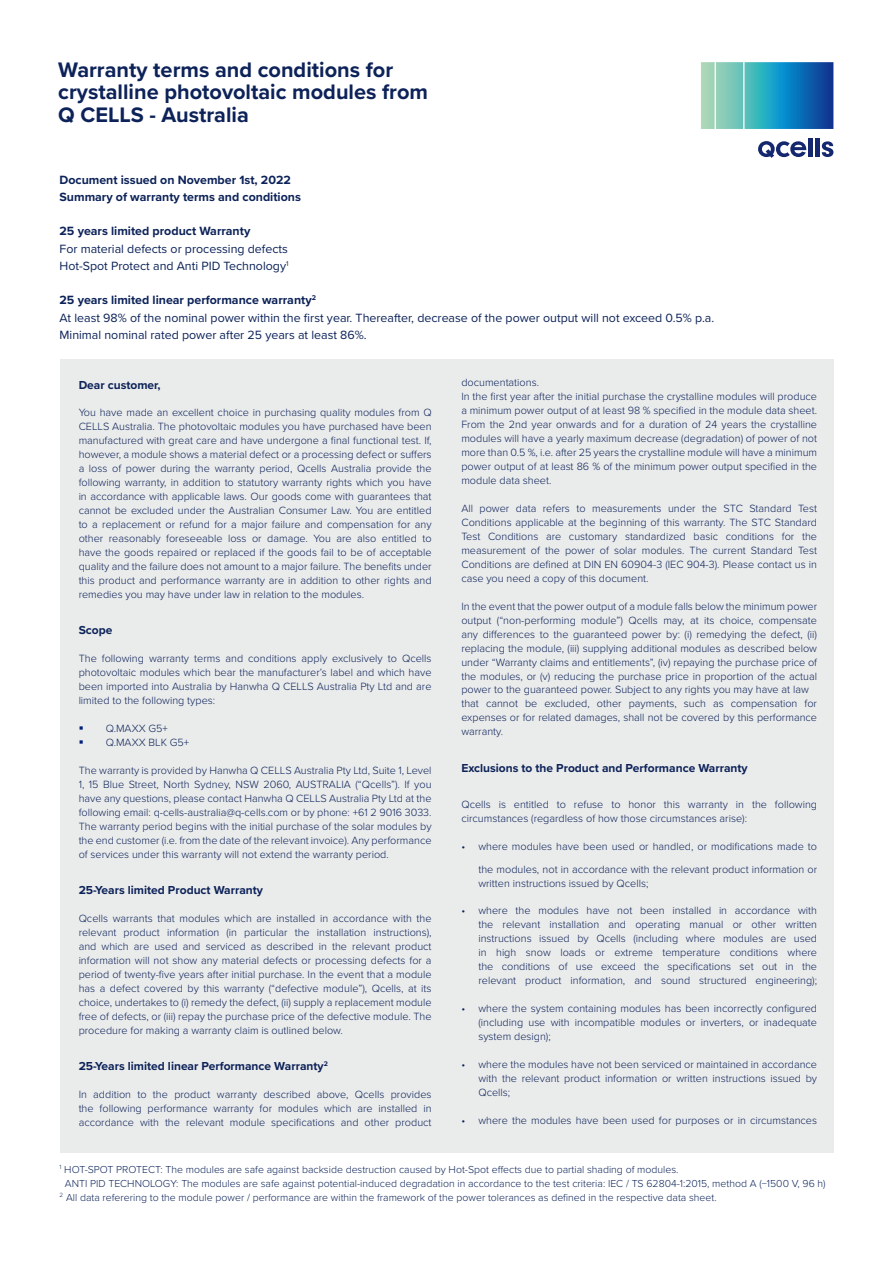
<style>
.page{position:relative;width:893px;height:1263px;background:#fff}
.page>*{position:absolute;margin:0;border:0;box-sizing:border-box;transform-origin:0 0}
.t1{font:700 21.75px/22.5px "Proxima Nova";color:#0c2258}
.t2{font:12.45px/17.2px "Proxima Nova";color:#0c2258}
.t3{font:700 12.45px/17.2px "Proxima Nova";color:#0c2258}
.t4{font:700 12px "Proxima Nova";color:#0c2258}
.t5{font:300 10.8px/14px "Proxima Nova";color:#0c2258;text-align:justify}
.t6{font:300 10.5px "Proxima Nova";color:#0c2258}
.s1{font-weight:700}
</style>
<div class="page">
<div style="left:60px;top:359px;width:773px;height:794px;background:#eaebeb"></div>
<hr style="left:808px;top:138px;width:4px;height:19px;background:#15276e">
<hr style="left:815px;top:138px;width:4px;height:19px;background:#15276e">
<svg style="left:822px;top:141px;width:11px;height:16px"></svg>
<svg style="left:758px;top:141px;width:48px;height:17px"></svg>
<svg style="left:701px;top:62px;width:132px;height:67px;background:#429cb9"></svg>
<h1 class="t1" style="left:58px;top:58px;width:371px">Warranty terms and conditions for crystalline photovoltaic modules from<br>Q CELLS - Australia</h1>
<p class="t3" style="left:60px;top:171px;width:243px">Document issued on November 1st, 2022<br>Summary of warranty terms and conditions</p>
<p class="t3" style="left:60px;top:222px;width:192px">25 years limited product Warranty</p>
<p class="t2" style="left:60px;top:239px;width:230px">For material defects or processing defects<br>Hot-Spot Protect and Anti PID Technology<sup>1</sup></p>
<p class="t2" style="left:60px;top:291px;width:656px"><span class="s1">25 years limited linear performance warranty</span><sup>2<br></sup>At least 98% of the nominal power within the first year. Thereafter, decrease of the power output will not exceed 0.5% p.a.<br>Minimal nominal rated power after 25 years at least 86%.</p>
<p class="t4" style="left:79px;top:376px;width:83px">Dear customer,</p>
<p class="t5" style="left:79px;top:405px;width:354px">You have made an excellent choice in purchasing quality modules from Q CELLS Australia. The photovoltaic modules you have purchased have been manufactured with great care and have undergone a final functional test. If, however, a module shows a material defect or a processing defect or suffers a loss of power during the warranty period, Qcells Australia provide the following warranty, in addition to statutory warranty rights which you have in accordance with applicable laws. Our goods come with guarantees that cannot be excluded under the Australian Consumer Law. You are entitled to a replacement or refund for a major failure and compensation for any other reasonably foreseeable loss or damage. You are also entitled to have the goods repaired or replaced if the goods fail to be of acceptable quality and the failure does not amount to a major failure. The benefits under this product and performance warranty are in addition to other rights and remedies you may have under law in relation to the modules.</p>
<p class="t4" style="left:79px;top:621px;width:35px">Scope</p>
<p class="t5" style="left:79px;top:651px;width:354px">The following warranty terms and conditions apply exclusively to Qcells photovoltaic modules which bear the manufacturer’s label and which have been imported into Australia by Hanwha Q CELLS Australia Pty Ltd and are limited to the following types:</p>
<p class="t5" style="left:106px;top:721px;width:85px">Q.MAXX G5+<br>Q.MAXX BLK G5+</p>
<p class="t5" style="left:79px;top:763px;width:354px">The warranty is provided by Hanwha Q CELLS Australia Pty Ltd, Suite 1, Level 1, 15 Blue Street, North Sydney, NSW 2060, AUSTRALIA (“Qcells”). If you have any questions, please contact Hanwha Q CELLS Australia Pty Ltd at the following email: q-cells-australia@q-cells.com or by phone: +61 2 9016 3033.<br>The warranty period begins with the initial purchase of the solar modules by the end customer (i.e. from the date of the relevant invoice). Any performance of services under this warranty will not extend the warranty period.</p>
<p class="t4" style="left:79px;top:881px;width:186px">25-Years limited Product Warranty</p>
<p class="t5" style="left:79px;top:911px;width:354px">Qcells warrants that modules which are installed in accordance with the relevant product information (in particular the installation instructions), and which are used and serviced as described in the relevant product information will not show any material defects or processing defects for a period of twenty-five years after initial purchase. In the event that a module has a defect covered by this warranty (“defective module”), Qcells, at its choice, undertakes to (i) remedy the defect, (ii) supply a replacement module free of defects, or (iii) repay the purchase price of the defective module. The procedure for making a warranty claim is outlined below.</p>
<p class="t4" style="left:79px;top:1057px;width:251px">25-Years limited linear Performance Warranty<sup>2</sup></p>
<p class="t5" style="left:79px;top:1087px;width:354px">In addition to the product warranty described above, Qcells provides the following performance warranty for modules which are installed in accordance with the relevant module specifications and other product</p>
<p class="t6" style="left:60px;top:1161px;width:620px"><sup>1</sup> HOT-SPOT PROTECT: The modules are safe against backside destruction caused by Hot-Spot effects due to partial shading of modules.</p>
<p class="t6" style="left:65px;top:1175px;width:762px">ANTI PID TECHNOLOGY: The modules are safe against potential-induced degradation in accordance to the test criteria: IEC / TS 62804-1:2015, method A (−1500 V, 96 h)</p>
<p class="t6" style="left:60px;top:1189px;width:659px"><sup>2</sup> All data referering to the module power / performance are within the framework of the power tolerances as defined in the respective data sheet.</p>
<p class="t5" style="left:461px;top:375px;width:357px;text-align:left">documentations.<br>In the first year after the initial purchase the crystalline modules will produce a minimum power output of at least 98 % specified in the module data sheet.<br>From the 2nd year onwards and for a duration of 24 years the crystalline modules will have a yearly maximum decrease (degradation) of power of not more than 0.5 %, i.e. after 25 years the crystalline module will have a minimum power output of at least 86 % of the minimum power output specified in the module data sheet.</p>
<p class="t5" style="left:461px;top:501px;width:357px">All power data refers to measurements under the STC Standard Test Conditions applicable at the beginning of this warranty. The STC Standard Test Conditions are customary standardized basic conditions for the measurement of the power of solar modules. The current Standard Test Conditions are defined at DIN EN 60904-3 (IEC 904-3). Please contact us in case you need a copy of this document.</p>
<p class="t5" style="left:461px;top:599px;width:357px;text-align:left">In the event that the power output of a module falls below the minimum power output (“non-performing module”) Qcells may, at its choice, compensate any differences to the guaranteed power by: (i) remedying the defect, (ii) replacing the module, (iii) supplying additional modules as described below under “Warranty claims and entitlements”, (iv) repaying the purchase price of the modules, or (v) reducing the purchase price in proportion of the actual power to the guaranteed power. Subject to any rights you may have at law that cannot be excluded, other payments, such as compensation for expenses or for related damages, shall not be covered by this performance warranty.</p>
<p class="t4" style="left:461px;top:759px;width:288px">Exclusions to the Product and Performance Warranty</p>
<p class="t5" style="left:461px;top:797px;width:357px">Qcells is entitled to refuse to honor this warranty in the following circumstances (regardless of how those circumstances arise):</p>
<p class="t5" style="left:461px;top:835px;width:357px;line-height:22.5px;text-align:right">• where modules have been used or handled, or modifications made to the modules, not in accordance with the relevant product information or</p>
<p class="t5" style="left:478px;top:875px;width:172px">written instructions issued by Qcells;</p>
<p class="t5" style="left:478px;top:903px;width:340px;text-indent:-17px">• where the modules have not been installed in accordance with the relevant installation and operating manual or other written instructions issued by Qcells (including where modules are used in high snow loads or extreme temperature conditions where the conditions of use exceed the specifications set out in the relevant product information, and sound structured engineering);</p>
<p class="t5" style="left:478px;top:1001px;width:340px;text-indent:-17px">• where the system containing modules has been incorrectly configured (including use with incompatible modules or inverters, or inadequate system design);</p>
<p class="t5" style="left:478px;top:1057px;width:340px;text-indent:-17px">• where the modules have not been serviced or maintained in accordance with the relevant product information or written instructions issued by Qcells;</p>
<p class="t5" style="left:461px;top:1112px;width:357px">• where the modules have been used for purposes or in circumstances</p>
</div>
